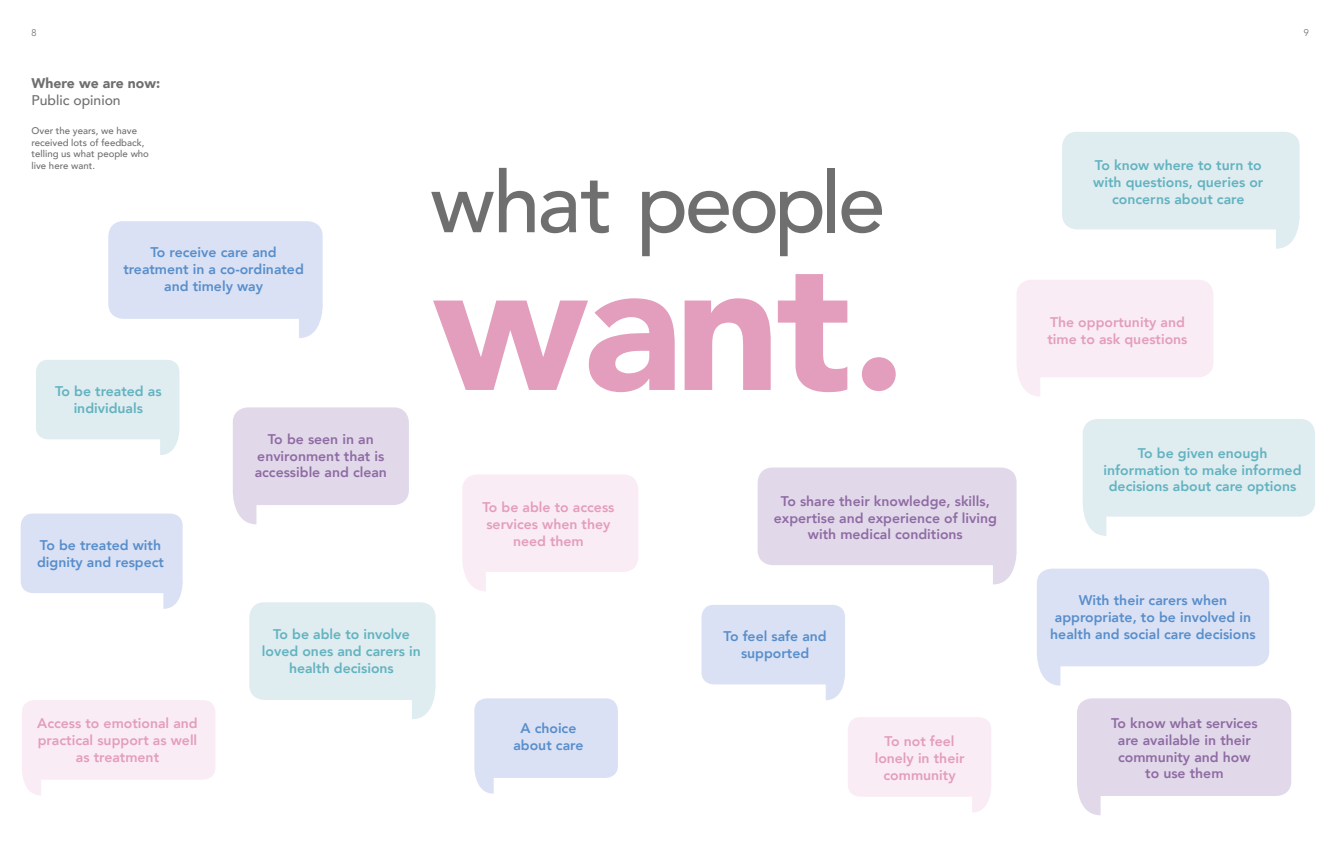
<style>
.page{position:relative;width:1340px;height:844px;background:#fff}
.page>*{position:absolute;margin:0;border:0;box-sizing:border-box;transform-origin:0 0}
.t1{font:900 183.84px "Avenir";color:#e39dbd}
.t2{font:500 85.05px "Avenir";letter-spacing:-.04em;color:#706f6f}
.t3{font:800 14px/16.8px "Avenir";color:#62b3c0;text-align:center}
.t4{font:800 14px/16.8px "Avenir";color:#588ecb;text-align:center}
.t5{font:800 14px/16.8px "Avenir";color:#8f6ba3;text-align:center}
.t6{font:800 14px/16.8px "Avenir";color:#e39dbd;text-align:center}
.t7{font:900 13.91px "Avenir";color:#706f6f}
.t8{font:500 13.91px "Avenir";color:#706f6f}
.t9{font:500 9.62px/11.5px "Avenir";color:#706f6f}
.t10{font:300 9.62px "Avenir";color:#706f6f}
</style>
<div class="page">
<div style="left:1036px;top:568px;width:233px;height:98px;background:#dae1f4;border-radius:15px"></div>
<svg style="left:1036px;top:652px;width:24px;height:33px"></svg>
<div style="left:1076px;top:698px;width:215px;height:97px;background:#e1d9ea;border-radius:15px"></div>
<svg style="left:1076px;top:782px;width:24px;height:33px"></svg>
<div style="left:1016px;top:279px;width:197px;height:98px;background:#faecf4;border-radius:15px"></div>
<svg style="left:1016px;top:365px;width:24px;height:31px"></svg>
<div style="left:1082px;top:419px;width:233px;height:97px;background:#dfecf0;border-radius:15px"></div>
<svg style="left:1082px;top:502px;width:24px;height:33px"></svg>
<svg style="left:1275px;top:215px;width:25px;height:34px"></svg>
<div style="left:1062px;top:132px;width:237px;height:97px;background:#dfecf0;border-radius:15px"></div>
<div style="left:701px;top:604px;width:144px;height:80px;background:#dae1f4;border-radius:12px"></div>
<svg style="left:825px;top:675px;width:20px;height:25px"></svg>
<div style="left:847px;top:717px;width:144px;height:79px;background:#faecf4;border-radius:12px"></div>
<svg style="left:972px;top:787px;width:19px;height:25px"></svg>
<svg style="left:993px;top:551px;width:24px;height:33px"></svg>
<div style="left:757px;top:467px;width:259px;height:98px;background:#e1d9ea;border-radius:15px"></div>
<div style="left:21px;top:513px;width:162px;height:80px;background:#dae1f4;border-radius:12px"></div>
<svg style="left:163px;top:581px;width:20px;height:27px"></svg>
<div style="left:22px;top:700px;width:193px;height:79px;background:#faecf4;border-radius:12px"></div>
<svg style="left:22px;top:770px;width:19px;height:25px"></svg>
<div style="left:36px;top:359px;width:143px;height:80px;background:#dfecf0;border-radius:12px"></div>
<svg style="left:160px;top:428px;width:20px;height:27px"></svg>
<div style="left:233px;top:407px;width:176px;height:98px;background:#e1d9ea;border-radius:15px"></div>
<svg style="left:233px;top:494px;width:23px;height:30px"></svg>
<div style="left:462px;top:474px;width:176px;height:98px;background:#faecf4;border-radius:15px"></div>
<svg style="left:462px;top:561px;width:24px;height:30px"></svg>
<div style="left:474px;top:698px;width:144px;height:79px;background:#dae1f4;border-radius:12px"></div>
<svg style="left:474px;top:766px;width:19px;height:27px"></svg>
<div style="left:249px;top:602px;width:186px;height:97px;background:#dfecf0;border-radius:15px"></div>
<svg style="left:412px;top:686px;width:24px;height:33px"></svg>
<div style="left:108px;top:221px;width:215px;height:98px;background:#dae1f4;border-radius:15px"></div>
<svg style="left:299px;top:307px;width:24px;height:31px"></svg>
<p class="t10" style="left:31px;top:27px;width:7px">8</p>
<p class="t10" style="left:1303px;top:27px;width:7px">9</p>
<p class="t7" style="left:32px;top:72px;width:130px">Where we are now:</p>
<p class="t8" style="left:32px;top:88px;width:91px">Public opinion</p>
<p class="t9" style="left:32px;top:124px;width:119px">Over the years, we have received lots of feedback, telling us what people who live here want.</p>
<p class="t4" style="left:123px;top:244px;width:182px">To receive care and treatment in a co-ordinated and timely way</p>
<p class="t3" style="left:55px;top:382px;width:108px">To be treated as individuals</p>
<p class="t4" style="left:37px;top:536px;width:128px;text-align:left">To be treated with dignity and respect</p>
<p class="t5" style="left:255px;top:430px;width:134px">To be seen in an environment that is accessible and clean</p>
<h2 class="t2" style="left:430px;top:129px;width:456px">what people</h2>
<h1 class="t1" style="left:434px;top:168px;width:473px">want.</h1>
<p class="t6" style="left:482px;top:498px;width:133px">To be able to access services when they need them</p>
<p class="t5" style="left:773px;top:492px;width:225px">To share their knowledge, skills, expertise and experience of living with medical conditions</p>
<p class="t6" style="left:37px;top:715px;width:162px">Access to emotional and practical support as well as treatment</p>
<p class="t3" style="left:262px;top:626px;width:160px">To be able to involve loved ones and carers in health decisions</p>
<p class="t4" style="left:513px;top:719px;width:71px">A choice about care</p>
<p class="t4" style="left:723px;top:627px;width:105px">To feel safe and supported</p>
<p class="t6" style="left:874px;top:732px;width:91px">To not feel lonely in their community</p>
<p class="t3" style="left:1093px;top:157px;width:172px">To know where to turn to with questions, queries or concerns about care</p>
<p class="t6" style="left:1047px;top:314px;width:141px;text-align:left">The opportunity and time to ask questions</p>
<p class="t3" style="left:1103px;top:444px;width:199px">To be given enough information to make informed decisions about care options</p>
<p class="t4" style="left:1050px;top:592px;width:207px">With their carers when appropriate, to be involved in health and social care decisions</p>
<p class="t5" style="left:1111px;top:714px;width:148px">To know what services are available in their community and how to use them</p>
</div>
